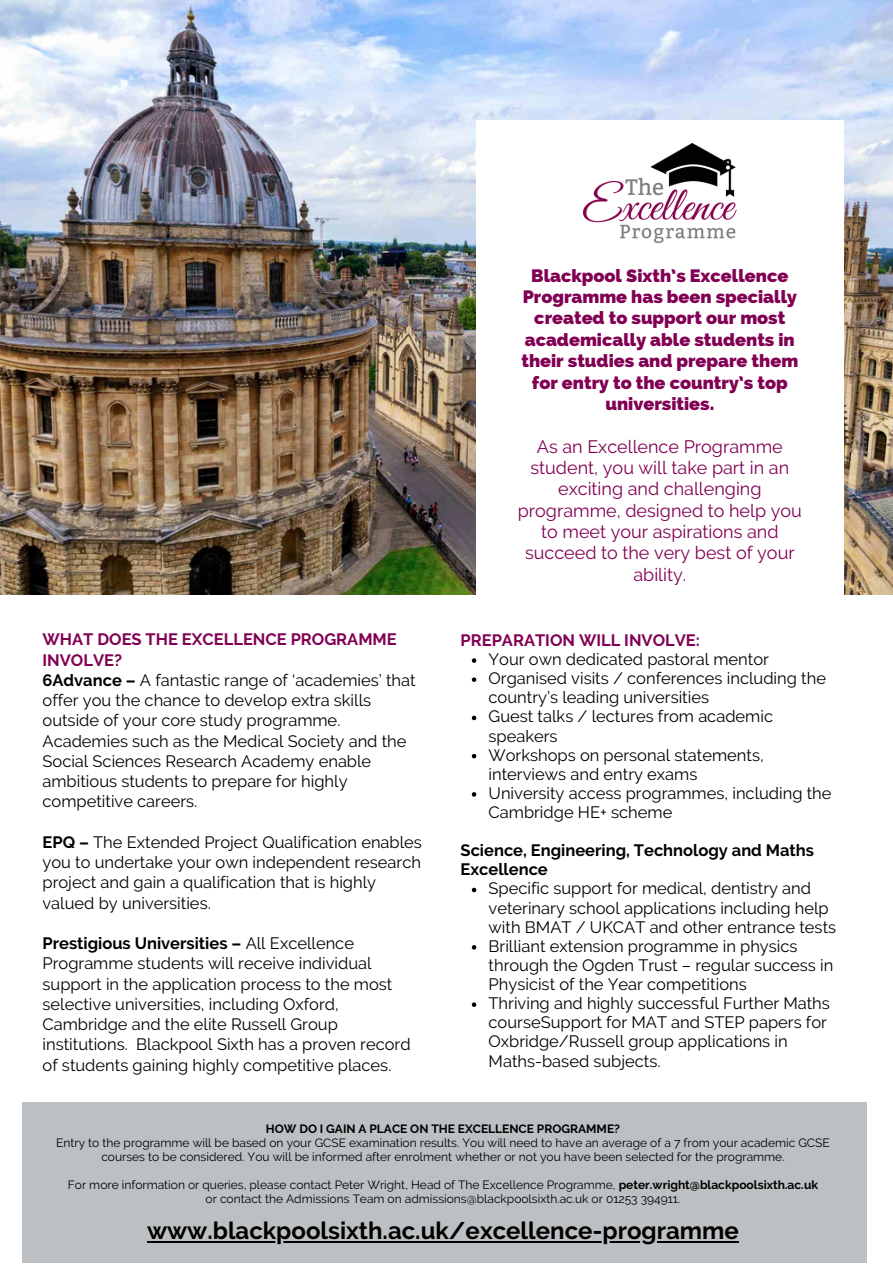
<style>
.page{position:relative;width:893px;height:1264px;background:#fff}
.page>*{position:absolute;margin:0;border:0;box-sizing:border-box;transform-origin:0 0}
.t1{font:700 24px "Raleway";color:#000}
.t2{font:800 18px/21.3px "Raleway";color:#810053;text-align:center}
.t3{font:18px/21.3px "Raleway";color:#810053;text-align:center}
.t4{font:16.5px/20.2px "Raleway";color:#000}
.t5{font:700 16.5px/20.2px "Raleway";color:#810053}
.t6{font:700 16.5px/19px "Raleway";color:#000}
.t7{font:12px/14px "Raleway";color:#000;text-align:center}
.t8{font:700 12px "Raleway";color:#000}
.s1{font-weight:700}
</style>
<div class="page">
<img style="left:0;top:0;width:892px;height:595px">
<div style="left:476px;top:120px;width:367px;height:550px;background:#fff"></div>
<img style="left:583px;top:144px;width:153px;height:99px">
<div style="left:22px;top:1102px;width:844px;height:160px;background:#bdc0c2"></div>
<svg style="left:472px;top:658px;width:4px;height:5px"></svg>
<svg style="left:472px;top:677px;width:4px;height:5px"></svg>
<svg style="left:472px;top:715px;width:4px;height:5px"></svg>
<svg style="left:472px;top:754px;width:4px;height:4px"></svg>
<svg style="left:472px;top:792px;width:4px;height:4px"></svg>
<svg style="left:472px;top:887px;width:4px;height:5px"></svg>
<svg style="left:472px;top:945px;width:4px;height:4px"></svg>
<svg style="left:472px;top:1002px;width:4px;height:4px"></svg>
<hr style="left:147px;top:1240px;width:591px;height:2px;background:#000">
<p class="t5" style="left:43px;top:629px;width:356px">WHAT DOES THE EXCELLENCE PROGRAMME<br>INVOLVE?</p>
<p class="t4" style="left:43px;top:670px;width:375px"><span class="s1">6Advance –</span> A fantastic range of ‘academies’ that offer you the chance to develop extra skills outside of your core study programme.<br>Academies such as the Medical Society and the Social Sciences Research Academy enable ambitious students to prepare for highly competitive careers.</p>
<p class="t4" style="left:43px;top:832px;width:381px"><span class="s1">EPQ –</span> The Extended Project Qualification enables you to undertake your own independent research project and gain a qualification that is highly valued by universities.</p>
<p class="t4" style="left:43px;top:933px;width:369px"><span class="s1">Prestigious Universities –</span> All Excellence Programme students will receive individual support in the application process to the most selective universities, including Oxford, Cambridge and the elite Russell Group institutions. Blackpool Sixth has a proven record of students gaining highly competitive places.</p>
<p class="t2" style="left:521px;top:265px;width:278px">Blackpool Sixth’s Excellence<br>Programme has been specially created to support our most academically able students in their studies and prepare them for entry to the country’s top universities.</p>
<p class="t3" style="left:517px;top:435px;width:285px">As an Excellence Programme student, you will take part in an exciting and challenging programme, designed to help you to meet your aspirations and succeed to the very best of your ability.</p>
<p class="t5" style="left:460px;top:630px;width:241px">PREPARATION WILL INVOLVE:</p>
<p class="t4" style="left:488px;top:649px;width:282px">Your own dedicated pastoral mentor</p>
<p class="t4" style="left:488px;top:669px;width:339px;line-height:19px">Organised visits / conferences including the country’s leading universities</p>
<p class="t4" style="left:488px;top:707px;width:286px;line-height:19px">Guest talks / lectures from academic speakers</p>
<p class="t4" style="left:488px;top:745px;width:277px;line-height:19px">Workshops on personal statements, interviews and entry exams</p>
<p class="t4" style="left:488px;top:783px;width:344px;line-height:19px">University access programmes, including the<br>Cambridge HE+ scheme</p>
<p class="t6" style="left:460px;top:840px;width:355px">Science, Engineering, Technology and Maths<br>Excellence</p>
<p class="t4" style="left:488px;top:879px;width:349px;line-height:19px">Specific support for medical, dentistry and veterinary school applications including help with BMAT / UKCAT and other entrance tests</p>
<p class="t4" style="left:488px;top:936px;width:346px;line-height:19px">Brilliant extension programme in physics through the Ogden Trust – regular success in<br>Physicist of the Year competitions</p>
<p class="t4" style="left:488px;top:993px;width:343px;line-height:19px">Thriving and highly successful Further Maths courseSupport for MAT and STEP papers for Oxbridge/Russell group applications in Maths-based subjects.</p>
<p class="t8" style="left:266px;top:1121px;width:355px">HOW DO I GAIN A PLACE ON THE EXCELLENCE PROGRAMME?</p>
<p class="t7" style="left:56px;top:1135px;width:775px">Entry to the programme will be based on your GCSE examination results. You will need to have an average of a 7 from your academic GCSE courses to be considered. You will be informed after enrolment whether or not you have been selected for the programme.</p>
<p class="t7" style="left:68px;top:1177px;width:751px">For more information or queries, please contact Peter Wright, Head of The Excellence Programme, <span class="s1">peter.wright@blackpoolsixth.ac.uk</span></p>
<p class="t7" style="left:206px;top:1191px;width:476px">or contact the Admissions Team on admissions@blackpoolsixth.ac.uk or 01253 394911.</p>
<p class="t1" style="left:147px;top:1216px;width:593px">www.blackpoolsixth.ac.uk/excellence-programme</p>
</div>
